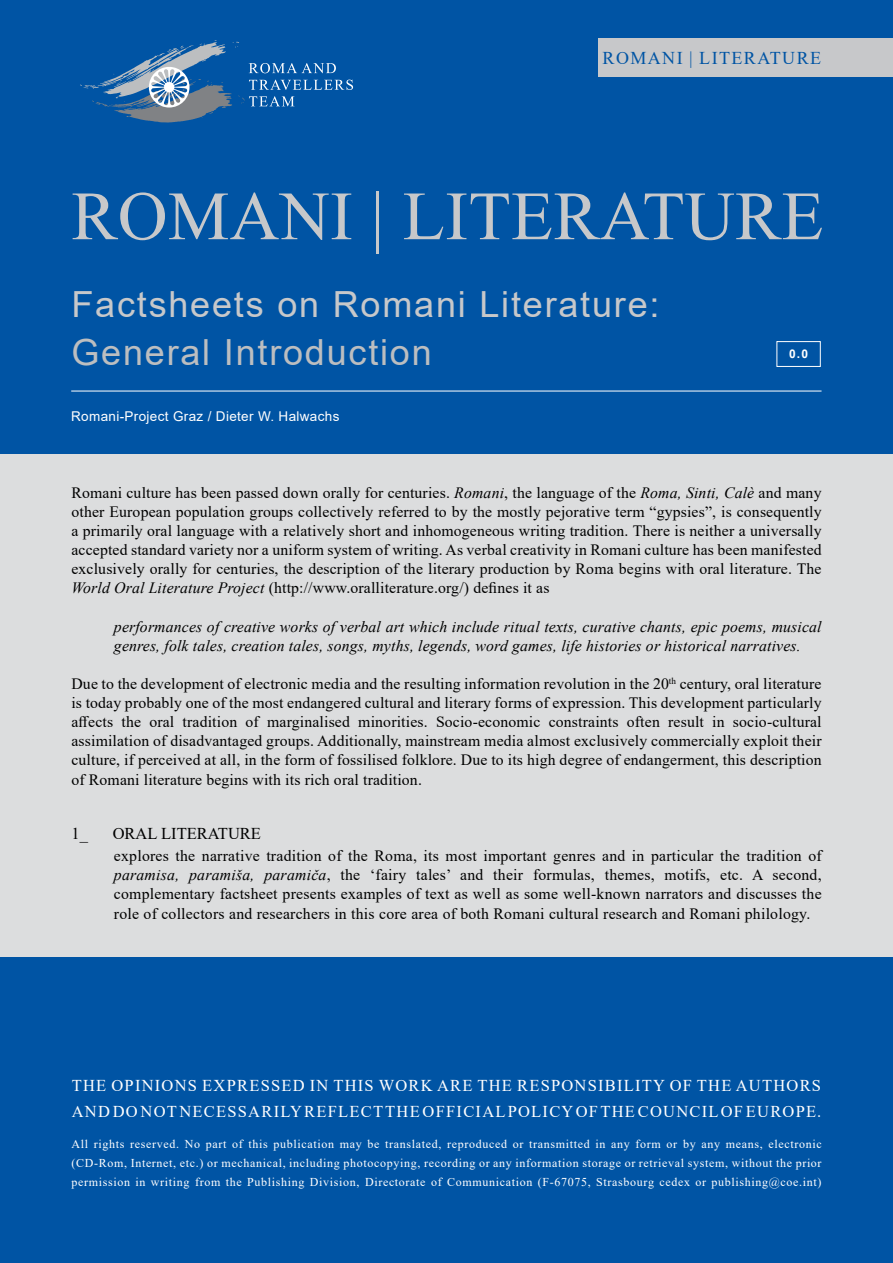
<style>
.page{position:relative;width:893px;height:1263px;background:#0054a4}
.page>*{position:absolute;margin:0;border:0;box-sizing:border-box;transform-origin:0 0}
.t1{font:69px "Times New Roman";letter-spacing:.005em;color:#c7c8ca}
.t2{font:36px "Arial";letter-spacing:.05em;color:#c7c8ca}
.t3{font:36px "Arial";letter-spacing:.05em;color:#bcbec0}
.t4{font:18px "Times New Roman";letter-spacing:.08em;color:#0054a4}
.t5{font:16.5px/26.2px "Times New Roman";letter-spacing:.075em;color:#fff}
.t6{font:16.5px "Times New Roman";color:#000}
.t7{font:15.75px/19.2px "Times New Roman";letter-spacing:.01em;color:#000;text-align:justify}
.t8{font:italic 15.75px/19.2px "Times New Roman";letter-spacing:.01em;color:#000}
.t9{font:13.5px "Arial";letter-spacing:.025em;color:#fff}
.t10{font:12px/19.2px "Times New Roman";letter-spacing:.055em;color:#fff;text-align:justify}
.t11{font:700 12px "Arial";color:#fff}
.s1{font-style:italic}
</style>
<div class="page">
<div style="left:598px;top:38px;width:295px;height:39px;background:#c7c8ca"></div>
<div style="left:777px;top:341px;width:43px;height:26px;border:1px solid #fff"></div>
<hr style="left:71px;top:391px;width:750px;height:1px;background:#fff">
<div style="left:0;top:454px;width:893px;height:503px;background:#dcddde"></div>
<svg style="left:80px;top:40px;width:273px;height:83px"></svg>
<p class="t4" style="left:603px;top:45px;width:220px">ROMANI | LITERATURE</p>
<h1 class="t1" style="left:71px;top:167px;width:754px">ROMANI | LITERATURE</h1>
<h2 class="t2" style="left:71px;top:279px;width:590px">Factsheets on Romani Literature:</h2>
<h2 class="t3" style="left:71px;top:327px;width:362px">General Introduction</h2>
<p class="t9" style="left:71px;top:407px;width:270px">Romani-Project Graz / Dieter W. Halwachs</p>
<p class="t11" style="left:789px;top:346px;width:21px">0.0</p>
<p class="t7" style="left:71px;top:482px;width:752px">Romani culture has been passed down orally for centuries. <span class="s1">Romani</span>, the language of the <span class="s1">Roma, Sinti, Calè</span> and many other European population groups collectively referred to by the mostly pejorative term “gypsies”, is consequently a primarily oral language with a relatively short and inhomogeneous writing tradition. There is neither a universally accepted standard variety nor a uniform system of writing. As verbal creativity in Romani culture has been manifested exclusively orally for centuries, the description of the literary production by Roma begins with oral literature. The <span class="s1">World Oral Literature Project</span> (http://www.oralliterature.org/) defines it as</p>
<p class="t8" style="left:114px;top:616px;width:709px">performances of creative works of verbal art which include ritual texts, curative chants, epic poems, musical genres, folk tales, creation tales, songs, myths, legends, word games, life histories or historical narratives.</p>
<p class="t7" style="left:71px;top:673px;width:752px">Due to the development of electronic media and the resulting information revolution in the 20<sup>th</sup> century, oral literature is today probably one of the most endangered cultural and literary forms of expression. This development particularly affects the oral tradition of marginalised minorities. Socio-economic constraints often result in socio-cultural assimilation of disadvantaged groups. Additionally, mainstream media almost exclusively commercially exploit their culture, if perceived at all, in the form of fossilised folklore. Due to its high degree of endangerment, this description of Romani literature begins with its rich oral tradition.</p>
<p class="t6" style="left:71px;top:822px;width:18px">1_</p>
<p class="t6" style="left:113px;top:822px;width:150px">ORAL LITERATURE</p>
<p class="t7" style="left:114px;top:846px;width:709px">explores the narrative tradition of the Roma, its most important genres and in particular the tradition of <span class="s1">paramisa, paramiša, paramiča</span>, the ‘fairy tales’ and their formulas, themes, motifs, etc. A second, complementary factsheet presents examples of text as well as some well‑known narrators and discusses the role of collectors and researchers in this core area of both Romani cultural research and Romani philology.</p>
<p class="t5" style="left:72px;top:1071px;width:751px">THE OPINIONS EXPRESSED IN THIS WORK ARE THE RESPONSIBILITY OF THE AUTHORS<br>AND DO NOT NECESSARILY REFLECT THE OFFICIAL POLICY OF THE COUNCIL OF EUROPE.</p>
<p class="t10" style="left:71px;top:1134px;width:752px">All rights reserved. No part of this publication may be translated, reproduced or transmitted in any form or by any means, electronic (CD-Rom, Internet, etc.) or mechanical, including photocopying, recording or any information storage or retrieval system, without the prior permission in writing from the Publishing Division, Directorate of Communication (F-67075, Strasbourg cedex or publishing@coe.int)</p>
</div>
